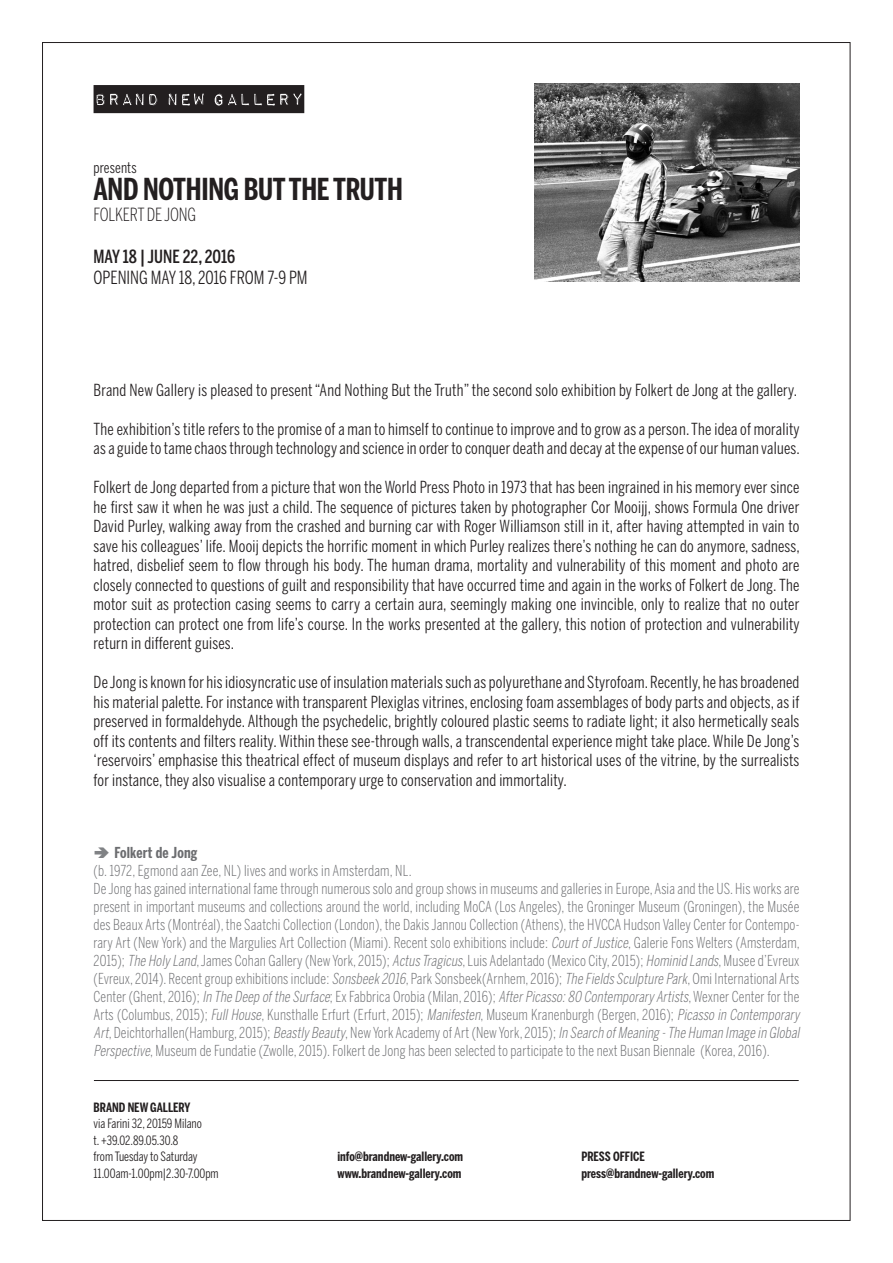
<style>
.page{position:relative;width:893px;height:1263px;background:#fff}
.page>*{position:absolute;margin:0;border:0;box-sizing:border-box;transform-origin:0 0}
.Paragrafo_base{font:700 30px "Benton Sans Comp";letter-spacing:-.01em;color:#231f20}
.t1{font:18px "Benton Sans Comp";color:#231f20}
.t2{font:500 18px "Benton Sans Comp";color:#231f20}
.Paragrafo_base-2{font:300 18px "Benton Sans Comp";letter-spacing:-.01em;color:#231f20}
.t3{font:16.5px/19.5px "Benton Sans Comp";letter-spacing:.015em;color:#231f20;text-align:justify}
.t4{font:300 15px/18px "Benton Sans Comp";letter-spacing:.01em;color:#6c6d70}
.t5{font:700 15px "Benton Sans Comp";letter-spacing:.015em;color:#6c6d70}
.t6{font:15px "Benton Sans Comp";letter-spacing:.005em;color:#231f20}
.t7{font:700 12.75px "Benton Sans Comp";color:#231f20}
.t8{font:12.75px "Benton Sans Comp";color:#231f20}
.s1{font-style:italic}
</style>
<div class="page">
<hr style="left:94px;top:1080px;width:705px;height:1px;background:#231f20">
<svg style="left:94px;top:85px;width:210px;height:28px"></svg>
<img style="left:534px;top:83px;width:265px;height:198px">
<p class="t6" style="left:94px;top:158px;width:45px">presents</p>
<p class="Paragrafo_base" style="left:94px;top:171px;width:311px">AND NOTHING BUT THE TRUTH</p>
<p class="Paragrafo_base-2" style="left:94px;top:204px;width:104px">FOLKERT DE JONG</p>
<p class="t2" style="left:94px;top:246px;width:143px">MAY 18 | JUNE 22, 2016</p>
<p class="t1" style="left:94px;top:267px;width:216px">OPENING MAY 18, 2016 FROM 7-9 PM</p>
<p class="t3" style="left:94px;top:380px;width:705px">Brand New Gallery is pleased to present “And Nothing But the Truth” the second solo exhibition by Folkert de Jong at the gallery.</p>
<p class="t3" style="left:94px;top:419px;width:708px">The exhibition’s title refers to the promise of a man to himself to continue to improve and to grow as a person. The idea of morality as a guide to tame chaos through technology and science in order to conquer death and decay at the expense of our human values.</p>
<p class="t3" style="left:94px;top:477px;width:708px">Folkert de Jong departed from a picture that won the World Press Photo in 1973 that has been ingrained in his memory ever since he first saw it when he was just a child. The sequence of pictures taken by photographer Cor Mooijj, shows Formula One driver David Purley, walking away from the crashed and burning car with Roger Williamson still in it, after having attempted in vain to save his colleagues’ life. Mooij depicts the horrific moment in which Purley realizes there’s nothing he can do anymore, sadness, hatred, disbelief seem to flow through his body. The human drama, mortality and vulnerability of this moment and photo are closely connected to questions of guilt and responsibility that have occurred time and again in the works of Folkert de Jong. The motor suit as protection casing seems to carry a certain aura, seemingly making one invincible, only to realize that no outer protection can protect one from life’s course. In the works presented at the gallery, this notion of protection and vulnerability return in different guises.</p>
<p class="t3" style="left:94px;top:672px;width:707px">De Jong is known for his idiosyncratic use of insulation materials such as polyurethane and Styrofoam. Recently, he has broadened his material palette. For instance with transparent Plexiglas vitrines, enclosing foam assemblages of body parts and objects, as if preserved in formaldehyde. Although the psychedelic, brightly coloured plastic seems to radiate light; it also hermetically seals off its contents and filters reality. Within these see-through walls, a transcendental experience might take place. While De Jong’s ‘reservoirs’ emphasise this theatrical effect of museum displays and refer to art historical uses of the vitrine, by the surrealists for instance, they also visualise a contemporary urge to conservation and immortality.</p>
<p class="t5" style="left:114px;top:844px;width:85px">Folkert de Jong</p>
<p class="t4" style="left:94px;top:861px;width:320px">(b. 1972, Egmond aan Zee, NL) lives and works in Amsterdam, NL.</p>
<p class="t4" style="left:94px;top:879px;width:710px">De Jong has gained international fame through numerous solo and group shows in museums and galleries in Europe, Asia and the US. His works are present in important museums and collections around the world, including MoCA (Los Angeles), the Groninger Museum (Groningen), the Musée des Beaux Arts (Montréal), the Saatchi Collection (London), the Dakis Jannou Collection (Athens), the HVCCA Hudson Valley Center for Contempo&shy;rary Art (New York) and the Margulies Art Collection (Miami). Recent solo exhibitions include: <span class="s1">CourtofJustice</span>, Galerie Fons Welters (Amsterdam, 2015); <span class="s1">The Holy Land</span>, James Cohan Gallery (New York, 2015); <span class="s1">ActusTragicus</span>, Luis Adelantado (Mexico City, 2015); <span class="s1">Hominid Lands</span>, Musee d’Evreux (Evreux, 2014). Recent group exhibitions include: <span class="s1">Sonsbeek2016</span>, Park Sonsbeek(Arnhem, 2016); <span class="s1">The FieldsSculpture Park</span>, Omi International Arts Center (Ghent, 2016); <span class="s1">In The Deep ofthe Surface</span>; Ex Fabbrica Orobia (Milan, 2016); <span class="s1">AfterPicasso:80 Contemporary Artists</span>, Wexner Center for the Arts (Columbus, 2015); <span class="s1">FullHouse</span>, Kunsthalle Erfurt (Erfurt, 2015); <span class="s1">Manifesten</span>, Museum Kranenburgh (Bergen, 2016); <span class="s1">Picasso in Contemporary Art</span>, Deichtorhallen(Hamburg, 2015); <span class="s1">Beastly Beauty</span>, New York Academy of Art (New York, 2015); <span class="s1">In Search ofMeaning -The Human Image in Global Perspective</span>, Museum de Fundatie (Zwolle, 2015). Folkert de Jong has been selected to participate to the next Busan Biennale (Korea, 2016).</p>
<p class="t7" style="left:94px;top:1100px;width:98px">BRAND NEW GALLERY</p>
<p class="t8" style="left:94px;top:1116px;width:110px">via Farini 32, 20159 Milano</p>
<p class="t8" style="left:94px;top:1133px;width:86px">t. +39.02.89.05.30.8</p>
<p class="t8" style="left:94px;top:1149px;width:106px">from Tuesday to Saturday</p>
<p class="t8" style="left:94px;top:1166px;width:127px">11.00am-1.00pm|2.30-7.00pm</p>
<p class="t7" style="left:337px;top:1149px;width:127px">info@brandnew-gallery.com</p>
<p class="t7" style="left:337px;top:1166px;width:125px">www.brandnew-gallery.com</p>
<p class="t7" style="left:581px;top:1149px;width:65px">PRESS OFFICE</p>
<p class="t7" style="left:581px;top:1166px;width:134px">press@brandnew-gallery.com</p>
</div>
